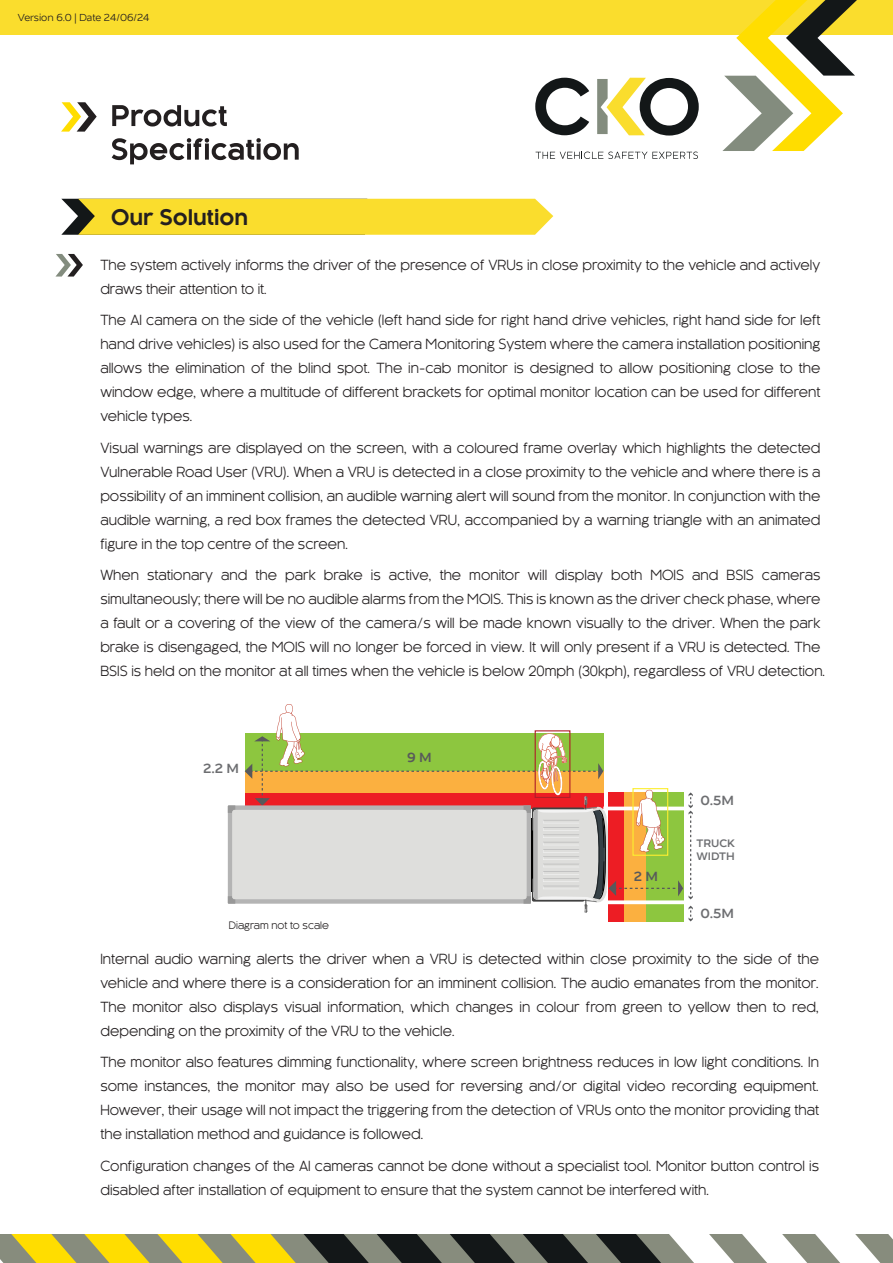
<style>
.page{position:relative;width:893px;height:1263px;background:#fff}
.page>*{position:absolute;margin:0;border:0;box-sizing:border-box;transform-origin:0 0}
.t1{font:700 21px "Kaleko 205 W00";color:#231f20}
.t2{font:13.8px "Naste";color:#6d6e71}
.t3{font:13.8px "Naste";color:#58595b}
.t4{font:13.65px/24px "Kaleko 205 W00";color:#231f20;text-align:justify}
.t5{font:11.25px/13.6px "Naste";color:#6d6e71}
.t6{font:300 10.5px "Naste";color:#231f20}
.t7{font:10.05px "Kaleko 205 W00";color:#231f20}
</style>
<div class="page">
<svg style="left:55px;top:254px;width:28px;height:23px"></svg>
<svg style="left:61px;top:102px;width:36px;height:30px"></svg>
<svg style="left:112px;top:105px;width:115px;height:22px"></svg>
<svg style="left:112px;top:138px;width:187px;height:26px"></svg>
<svg style="left:61px;top:199px;width:492px;height:36px;background:#f1d734"></svg>
<svg style="left:536px;top:152px;width:162px;height:7px"></svg>
<svg style="left:535px;top:78px;width:54px;height:57px"></svg>
<svg style="left:597px;top:78px;width:102px;height:58px"></svg>
<div style="left:0;top:1px;width:893px;height:34px;background:#fadd2d"></div>
<svg style="left:0;top:1234px;width:892px;height:29px;background:#928f61"></svg>
<svg style="left:722px;top:0;width:156px;height:151px"></svg>
<div style="left:232px;top:810px;width:295px;height:89px;background:#dededc;border-radius:2px"></div>
<svg style="left:228px;top:805px;width:7px;height:8px"></svg>
<svg style="left:228px;top:896px;width:7px;height:8px"></svg>
<div style="left:608px;top:793px;width:16px;height:129px;background:#ed1d24"></div>
<div style="left:624px;top:793px;width:22px;height:129px;background:#fbb040"></div>
<div style="left:646px;top:793px;width:37px;height:129px;background:#8dc63f"></div>
<svg style="left:245px;top:704px;width:438px;height:209px"></svg>
<svg style="left:689px;top:906px;width:4px;height:15px"></svg>
<svg style="left:689px;top:792px;width:4px;height:107px"></svg>
<p class="t6" style="left:18px;top:10px;width:133px">Version 6.0 | Date 24/06/24</p>
<h1 class="t1" style="left:111px;top:205px;width:139px">Our Solution</h1>
<p class="t4" style="left:100px;top:253px;width:721px">The system actively informs the driver of the presence of VRUs in close proximity to the vehicle and actively draws their attention to it.</p>
<p class="t4" style="left:100px;top:308px;width:722px">The AI camera on the side of the vehicle (left hand side for right hand drive vehicles, right hand side for left hand drive vehicles) is also used for the Camera Monitoring System where the camera installation positioning allows the elimination of the blind spot. The in-cab monitor is designed to allow positioning close to the window edge, where a multitude of different brackets for optimal monitor location can be used for different vehicle types.</p>
<p class="t4" style="left:100px;top:436px;width:722px">Visual warnings are displayed on the screen, with a coloured frame overlay which highlights the detected Vulnerable Road User (VRU). When a VRU is detected in a close proximity to the vehicle and where there is a possibility of an imminent collision, an audible warning alert will sound from the monitor. In conjunction with the audible warning, a red box frames the detected VRU, accompanied by a warning triangle with an animated figure in the top centre of the screen.</p>
<p class="t4" style="left:100px;top:563px;width:727px;text-align:left">When stationary and the park brake is active, the monitor will display both MOIS and BSIS cameras simultaneously; there will be no audible alarms from the MOIS. This is known as the driver check phase, where a fault or a covering of the view of the camera/s will be made known visually to the driver. When the park brake is disengaged, the MOIS will no longer be forced in view. It will only present if a VRU is detected. The BSIS is held on the monitor at all times when the vehicle is below 20mph (30kph), regardless of VRU detection.</p>
<p class="t2" style="left:203px;top:758px;width:37px">2.2 M</p>
<p class="t7" style="left:229px;top:919px;width:102px">Diagram not to scale</p>
<p class="t3" style="left:407px;top:747px;width:26px">9 M</p>
<p class="t3" style="left:634px;top:866px;width:26px">2 M</p>
<p class="t2" style="left:701px;top:790px;width:35px">0.5M</p>
<p class="t5" style="left:696px;top:836px;width:40px">TRUCK<br>WIDTH</p>
<p class="t2" style="left:701px;top:903px;width:35px">0.5M</p>
<p class="t4" style="left:100px;top:947px;width:720px">Internal audio warning alerts the driver when a VRU is detected within close proximity to the side of the vehicle and where there is a consideration for an imminent collision. The audio emanates from the monitor.<br>The monitor also displays visual information, which changes in colour from green to yellow then to red, depending on the proximity of the VRU to the vehicle.</p>
<p class="t4" style="left:100px;top:1050px;width:720px">The monitor also features dimming functionality, where screen brightness reduces in low light conditions. In some instances, the monitor may also be used for reversing and/or digital video recording equipment.<br>However, their usage will not impact the triggering from the detection of VRUs onto the monitor providing that the installation method and guidance is followed.</p>
<p class="t4" style="left:100px;top:1154px;width:720px">Configuration changes of the AI cameras cannot be done without a specialist tool. Monitor button control is disabled after installation of equipment to ensure that the system cannot be interfered with.</p>
</div>
